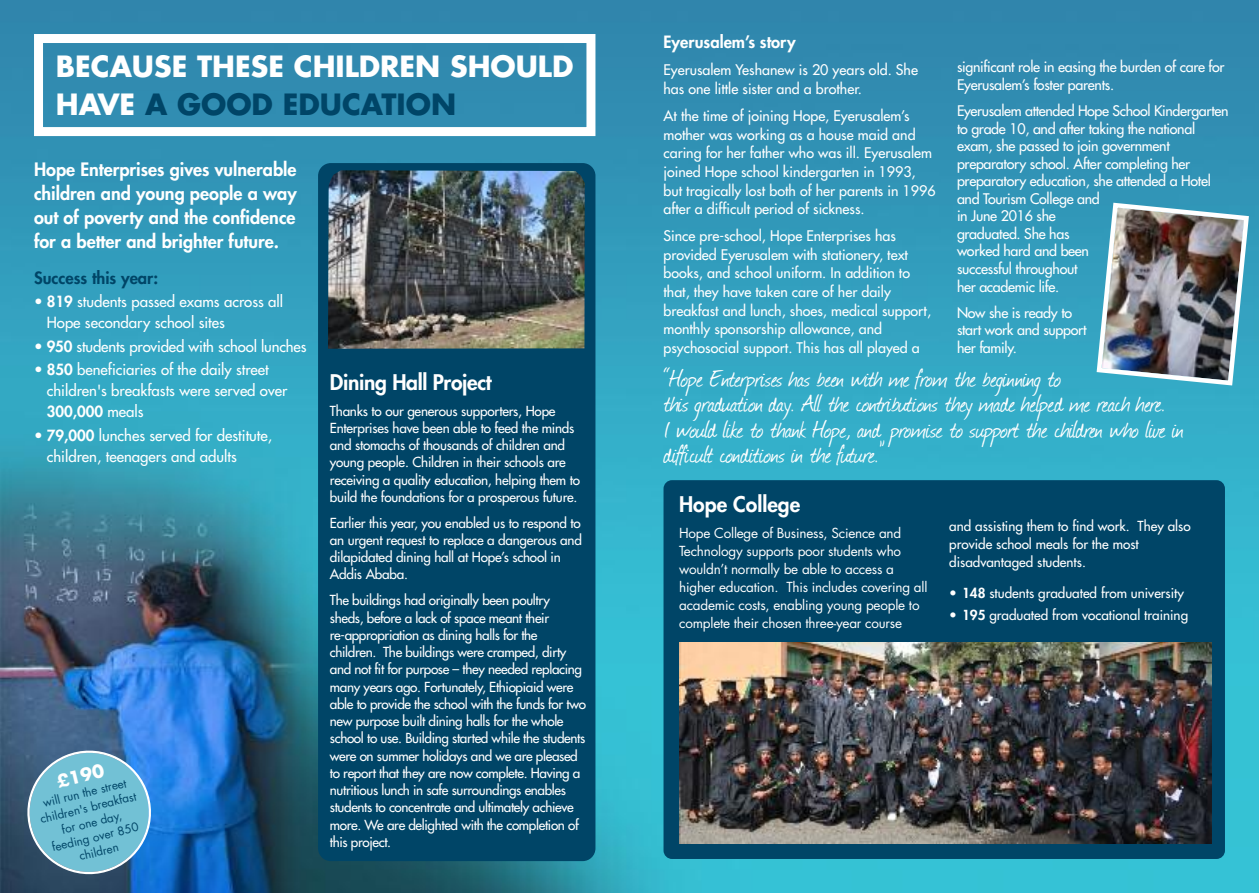
<style>
.page{position:relative;width:1259px;height:893px;background:#fff}
.page>*{position:absolute;margin:0;border:0;box-sizing:border-box;transform-origin:0 0}
.t1{font:28.5px/25.5px "Journal";letter-spacing:-.005em;color:#fff}
.t2{font:700 28.5px/37.3px "Futura LT";color:#fff}
.t3{font:800 21px "Futura LT";letter-spacing:-.015em;color:#fff}
.t4{font:800 18px/24px "Futura LT";color:#fff;text-align:justify}
.t5{font:700 17.4px "Futura LT";color:#fff}
.t6{font:800 16.5px "Futura LT";color:#fff}
.t7{font:800 16.5px "Futura LT";color:#004567}
.t8{font:15px/21px "Futura LT";color:#fff}
.t9{font:14.25px/18.6px "Futura LT";color:#fff}
.t10{font:14.25px/17.5px "Futura LT";letter-spacing:-.02em;color:#fff}
.t11{font:13.5px/17.2px "Futura LT";letter-spacing:-.025em;color:#fff}
.t12{font:13.5px/18px "Futura LT";letter-spacing:-.015em;color:#fff}
.t13{font:13.5px/18px "Futura LT";color:#fff}
.t14{font:11.7px/15.1px "Futura LT";color:#004567;text-align:center}
.s1{color:#004567}
.s2{font-weight:800}
</style>
<div class="page">
<img style="left:0;top:0;width:1259px;height:893px">
<div style="left:34px;top:34px;width:561px;height:102px;border:9px solid #fff"></div>
<div style="left:663px;top:480px;width:562px;height:379px;background:#004567;border-radius:9px"></div>
<div style="left:318px;top:163px;width:277px;height:698px;background:#004567;border-radius:13px"></div>
<img style="left:679px;top:642px;width:532px;height:201px">
<img style="left:328px;top:171px;width:257px;height:178px">
<img style="left:1094px;top:200px;width:157px;height:188px">
<svg style="left:19px;top:742px;width:140px;height:140px"></svg>
<h1 class="t2" style="left:56px;top:50px;width:519px">BECAUSE THESE CHILDREN SHOULD<br>HAVE <span class="s1">A GOOD EDUCATION</span></h1>
<h3 class="t4" style="left:34px;top:160px;width:264px">Hope Enterprises gives vulnerable children and young people a way out of poverty and the confidence for a better and brighter future.</h3>
<p class="t7" style="left:34px;top:271px;width:126px">Success this year:</p>
<p class="t8" style="left:47px;top:293px;width:238px;text-indent:-13px">• <span class="s2">819</span> students passed exams across all<br>Hope secondary school sites</p>
<p class="t8" style="left:34px;top:337px;width:274px">• <span class="s2">950</span> students provided with school lunches</p>
<p class="t8" style="left:47px;top:361px;width:242px;text-indent:-13px">• <span class="s2">850</span> beneficiaries of the daily street children's breakfasts were served over<br><span class="s2">300,000</span> meals</p>
<p class="t8" style="left:47px;top:427px;width:227px;text-indent:-13px">• <span class="s2">79,000</span> lunches served for destitute, children, teenagers and adults</p>
<p class="t5" style="left:55px;top:774px;width:49px;rotate:-14deg">£190</p>
<p class="t14" style="left:35px;top:798px;width:100px;rotate:-14deg">will run the street children's breakfast for one day, feeding over 850 children</p>
<h2 class="t3" style="left:330px;top:374px;width:163px">Dining Hall Project</h2>
<p class="t11" style="left:330px;top:404px;width:252px">Thanks to our generous supporters, Hope Enterprises have been able to feed the minds and stomachs of thousands of children and young people. Children in their schools are receiving a quality education, helping them to build the foundations for a prosperous future.</p>
<p class="t11" style="left:330px;top:516px;width:253px">Earlier this year, you enabled us to respond to an urgent request to replace a dangerous and dilapidated dining hall at Hope’s school in Addis Ababa.</p>
<p class="t11" style="left:330px;top:593px;width:258px">The buildings had originally been poultry sheds, before a lack of space meant their re-appropriation as dining halls for the children. The buildings were cramped, dirty and not fit for purpose – they needed replacing many years ago. Fortunately, Ethiopiaid were able to provide the school with the funds for two new purpose built dining halls for the whole school to use. Building started while the students were on summer holidays and we are pleased to report that they are now complete. Having a nutritious lunch in safe surroundings enables students to concentrate and ultimately achieve more. We are delighted with the completion of this project.</p>
<p class="t6" style="left:663px;top:36px;width:134px">Eyerusalem’s story</p>
<p class="t9" style="left:663px;top:63px;width:256px">Eyerusalem Yeshanew is 20 years old. She has one little sister and a brother.</p>
<p class="t9" style="left:663px;top:108px;width:273px">At the time of joining Hope, Eyerusalem’s mother was working as a house maid and caring for her father who was ill. Eyerusalem joined Hope school kindergarten in 1993, but tragically lost both of her parents in 1996 after a difficult period of sickness.</p>
<p class="t9" style="left:663px;top:228px;width:269px">Since pre-school, Hope Enterprises has provided Eyerusalem with stationery, text books, and school uniform. In addition to that, they have taken care of her daily breakfast and lunch, shoes, medical support, monthly sponsorship allowance, and psychosocial support. This has all played a</p>
<p class="t10" style="left:957px;top:60px;width:269px">significant role in easing the burden of care for<br>Eyerusalem’s foster parents.</p>
<p class="t10" style="left:957px;top:104px;width:273px">Eyerusalem attended Hope School Kindergarten to grade 10, and after taking the national exam, she passed to join government preparatory school. After completing her preparatory education, she attended a Hotel and Tourism College and<br>in June 2016 she<br>graduated. She has<br>worked hard and been<br>successful throughout<br>her academic life.</p>
<p class="t10" style="left:957px;top:305px;width:131px">Now she is ready to start work and support her family.</p>
<p class="t1" style="left:663px;top:365px;width:522px">“Hope Enterprises has been with me from the beginning to<br>this graduation day. All the contributions they made helped me reach here.<br>I would like to thank Hope, and promise to support the children who live in difficult conditions in the future.”</p>
<h2 class="t3" style="left:679px;top:496px;width:123px">Hope College</h2>
<p class="t12" style="left:679px;top:525px;width:250px">Hope College of Business, Science and Technology supports poor students who wouldn’t normally be able to access a higher education. This includes covering all academic costs, enabling young people to complete their chosen three-year course</p>
<p class="t13" style="left:949px;top:519px;width:243px">and assisting them to find work. They also provide school meals for the most disadvantaged students.</p>
<p class="t13" style="left:949px;top:586px;width:236px">• <span class="s2">148</span> students graduated from university</p>
<p class="t13" style="left:949px;top:607px;width:240px">• <span class="s2">195</span> graduated from vocational training</p>
</div>
